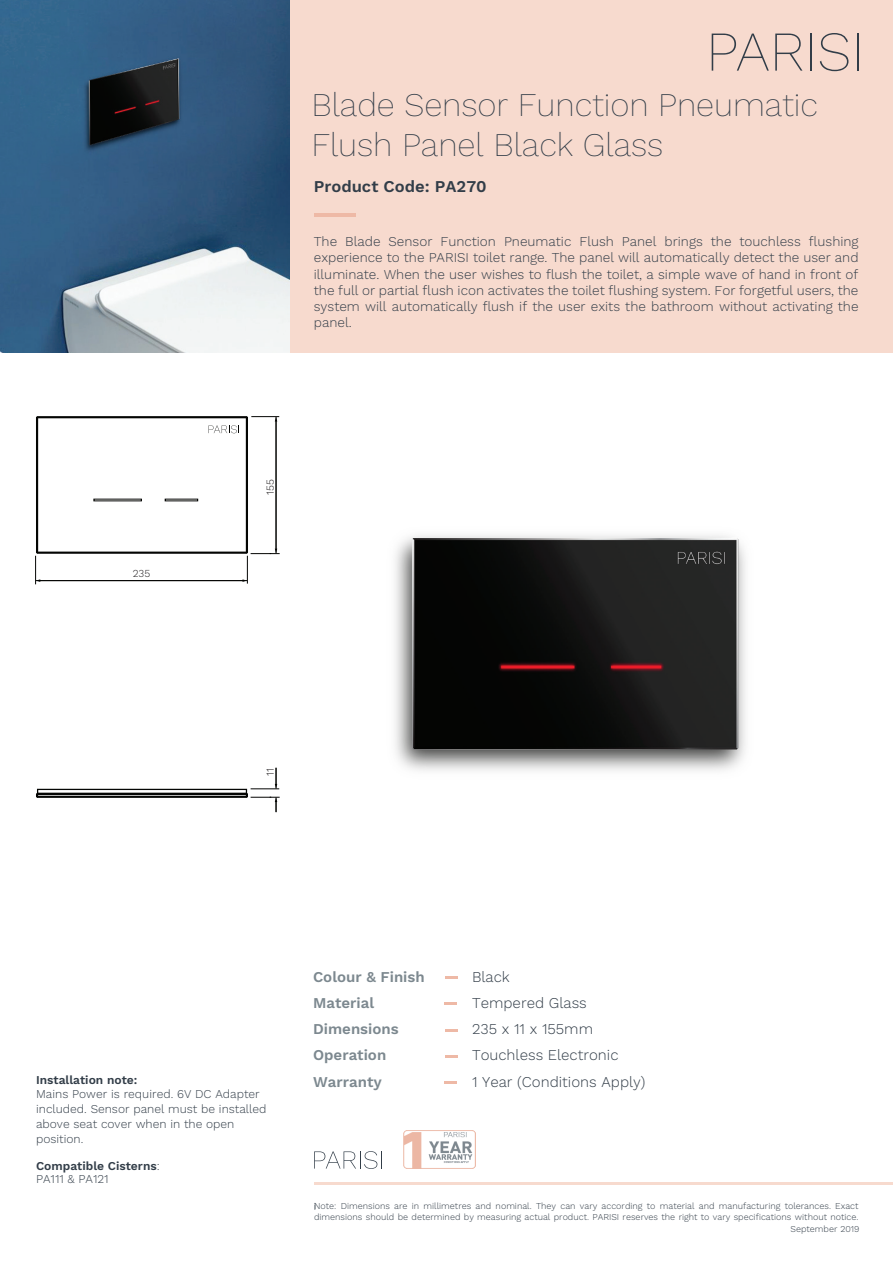
<style>
.page{position:relative;width:893px;height:1263px;background:#fff}
.page>*{position:absolute;margin:0;border:0;box-sizing:border-box;transform-origin:0 0}
.t1{font:200 33px/39.6px "Work Sans";color:#323d48}
.t2{font:600 16.5px "Work Sans";color:#323d48}
.t3{font:300 15px/26.2px "Work Sans";color:#323d48}
.t4{font:600 15px/26.2px "Work Sans";color:#7c888f}
.t5{font:300 13.5px/16.2px "Work Sans";color:#323d48;text-align:justify}
.t6{font:300 12px/15px "Work Sans";color:#323d48}
.t7{font:600 12px/13.5px "Work Sans";color:#323d48}
.t8{font:300 10.5px "Work Sans";color:#201d1e}
.t9{font:300 10.5px "Work Sans";color:#323d48}
.t10{font:300 9px/10.8px "Work Sans";color:#323d48}
.s1{font-weight:300}
</style>
<div class="page">
<div style="left:0;top:0;width:893px;height:353px;background:#f7dace"></div>
<svg style="left:712px;top:34px;width:57px;height:37px"></svg>
<svg style="left:775px;top:34px;width:27px;height:37px"></svg>
<hr style="left:810px;top:34px;width:2px;height:37px;background:#323d48">
<svg style="left:820px;top:33px;width:28px;height:38px"></svg>
<hr style="left:857px;top:34px;width:1px;height:37px;background:#323d48">
<hr style="left:314px;top:213px;width:42px;height:4px;background:#eeb9a6">
<img style="left:0;top:0;width:290px;height:353px">
<hr style="left:314px;top:1183px;width:579px;height:2px;background:#f7dace">
<img style="left:395px;top:535px;width:351px;height:236px">
<svg style="left:36px;top:768px;width:244px;height:44px"></svg>
<svg style="left:35px;top:416px;width:245px;height:168px"></svg>
<img style="left:404px;top:1130px;width:71px;height:39px">
<svg style="left:314px;top:1151px;width:68px;height:18px"></svg>
<svg style="left:445px;top:1055px;width:13px;height:2px"></svg>
<svg style="left:445px;top:1082px;width:12px;height:2px"></svg>
<svg style="left:445px;top:977px;width:12px;height:2px"></svg>
<svg style="left:445px;top:1003px;width:12px;height:2px"></svg>
<svg style="left:445px;top:1029px;width:12px;height:2px"></svg>
<h1 class="t1" style="left:311px;top:87px;width:508px">Blade Sensor Function Pneumatic<br>Flush Panel Black Glass</h1>
<p class="t2" style="left:314px;top:176px;width:174px">Product Code: PA270</p>
<p class="t8" style="left:133px;top:567px;width:19px">235</p>
<p class="t5" style="left:314px;top:234px;width:546px">The Blade Sensor Function Pneumatic Flush Panel brings the touchless flushing experience to the PARISI toilet range. The panel will automatically detect the user and illuminate. When the user wishes to flush the toilet, a simple wave of hand in front of the full or partial flush icon activates the toilet flushing system. For forgetful users, the system will automatically flush if the user exits the bathroom without activating the panel.</p>
<p class="t8" style="left:264px;top:495px;width:17px;rotate:-90deg">155</p>
<p class="t8" style="left:264px;top:775px;width:9px;rotate:-90deg">11</p>
<p class="t4" style="left:313px;top:964px;width:113px">Colour &amp; Finish<br>Material<br>Dimensions<br>Operation<br>Warranty</p>
<p class="t3" style="left:472px;top:964px;width:148px">Black<br>Tempered Glass<br>235 x 11 x 155mm<br>Touchless Electronic</p>
<p class="t7" style="left:36px;top:1074px;width:103px">Installation note:</p>
<p class="t3" style="left:472px;top:1069px;width:175px">1 Year (Conditions Apply)</p>
<p class="t6" style="left:36px;top:1087px;width:232px">Mains Power is required. 6V DC Adapter included. Sensor panel must be installed above seat cover when in the open position.</p>
<p class="t7" style="left:36px;top:1160px;width:125px">Compatible Cisterns<span class="s1">:<br>PA111 &amp; PA121</span></p>
<p class="t10" style="left:314px;top:1201px;width:546px">Note: Dimensions are in millimetres and nominal. They can vary according to material and manufacturing tolerances. Exact dimensions should be determined by measuring actual product. PARISI reserves the right to vary specifications without notice.</p>
<p class="t10" style="left:790px;top:1224px;width:71px">September 2019</p>
<p class="t9" style="left:314px;top:1200px;width:4px">i</p>
</div>
